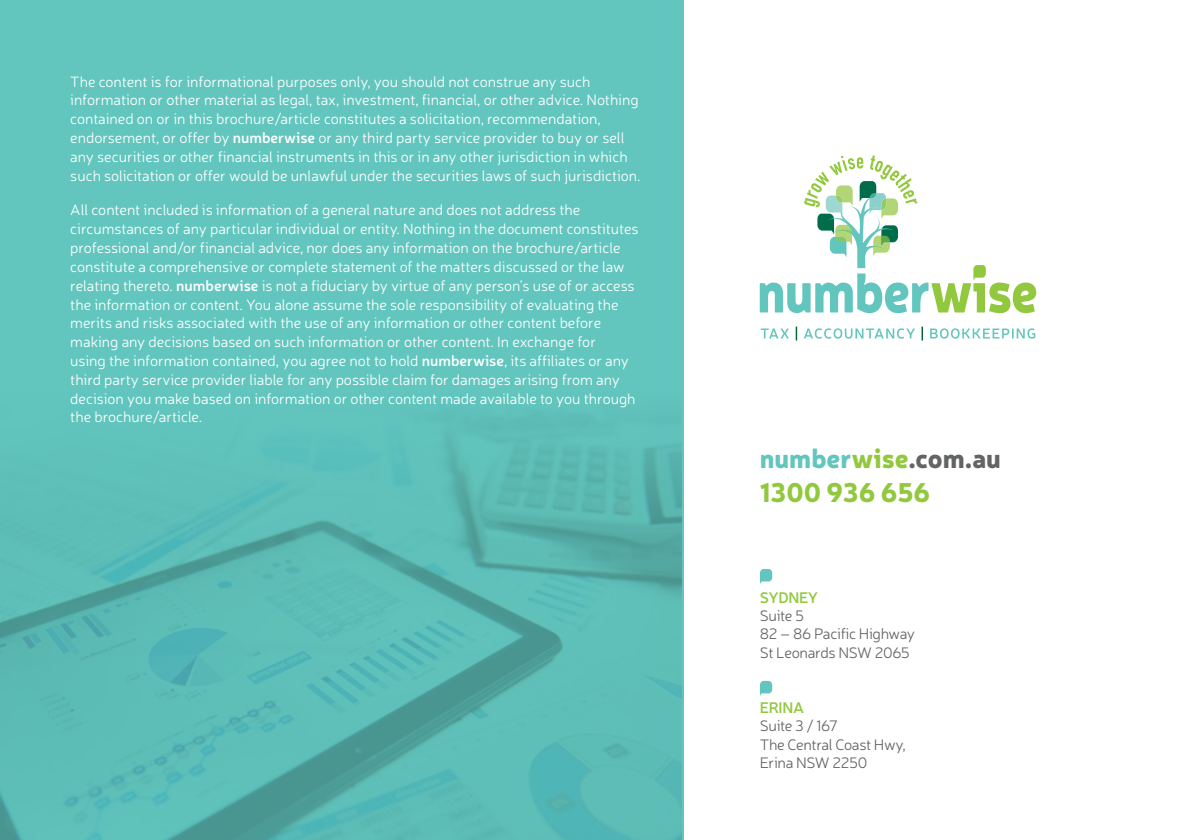
<style>
.page{position:relative;width:1185px;height:840px;background:#fff}
.page>*{position:absolute;margin:0;border:0;box-sizing:border-box;transform-origin:0 0}
.t1{font:900 26.6px/33.8px "Neris";color:#92c83e}
.t2{font:300 15.2px/18.4px "Neris";letter-spacing:-.02em;color:#636466}
.t3{font:600 15.2px "Neris";letter-spacing:-.02em;color:#92c83e}
.t4{font:300 15px/18.8px "Neris";color:#fff}
.s1{font-weight:600}
.s2{color:#62c6bf}
.s3{color:#636466}
</style>
<div class="page">
<div style="left:0;top:0;width:683px;height:839px;background:#62c6bf"></div>
<img style="left:0;top:418px;width:681px;height:421px">
<svg style="left:761px;top:328px;width:28px;height:10px"></svg>
<svg style="left:796px;top:326px;width:1px;height:14px"></svg>
<svg style="left:804px;top:328px;width:111px;height:10px"></svg>
<svg style="left:921px;top:326px;width:2px;height:14px"></svg>
<svg style="left:930px;top:328px;width:105px;height:10px"></svg>
<svg style="left:760px;top:155px;width:276px;height:158px"></svg>
<svg style="left:760px;top:569px;width:12px;height:14px"></svg>
<svg style="left:760px;top:680px;width:12px;height:15px"></svg>
<p class="t4" style="left:70px;top:71px;width:572px">The content is for informational purposes only, you should not construe any such information or other material as legal, tax, investment, financial, or other advice. Nothing contained on or in this brochure/article constitutes a solicitation, recommendation, endorsement, or offer by <span class="s1">numberwise</span> or any third party service provider to buy or sell any securities or other financial instruments in this or in any other jurisdiction in which such solicitation or offer would be unlawful under the securities laws of such jurisdiction.</p>
<p class="t4" style="left:70px;top:200px;width:570px">All content included is information of a general nature and does not address the circumstances of any particular individual or entity. Nothing in the document constitutes professional and/or financial advice, nor does any information on the brochure/article constitute a comprehensive or complete statement of the matters discussed or the law relating thereto. <span class="s1">numberwise</span> is not a fiduciary by virtue of any person’s use of or access the information or content. You alone assume the sole responsibility of evaluating the merits and risks associated with the use of any information or other content before making any decisions based on such information or other content. In exchange for<br>using the information contained, you agree not to hold <span class="s1">numberwise</span>, its affiliates or any third party service provider liable for any possible claim for damages arising from any decision you make based on information or other content made available to you through the brochure/article.</p>
<h1 class="t1" style="left:760px;top:440px;width:243px"><span class="s2">number</span>wise<span class="s3">.com.au<br></span>1300 936 656</h1>
<p class="t3" style="left:760px;top:586px;width:60px">SYDNEY</p>
<p class="t2" style="left:760px;top:605px;width:157px">Suite 5<br>82 – 86 Pacific Highway<br>St Leonards NSW 2065</p>
<p class="t3" style="left:760px;top:696px;width:46px">ERINA</p>
<p class="t2" style="left:760px;top:715px;width:147px">Suite 3 / 167<br>The Central Coast Hwy,<br>Erina NSW 2250</p>
</div>
